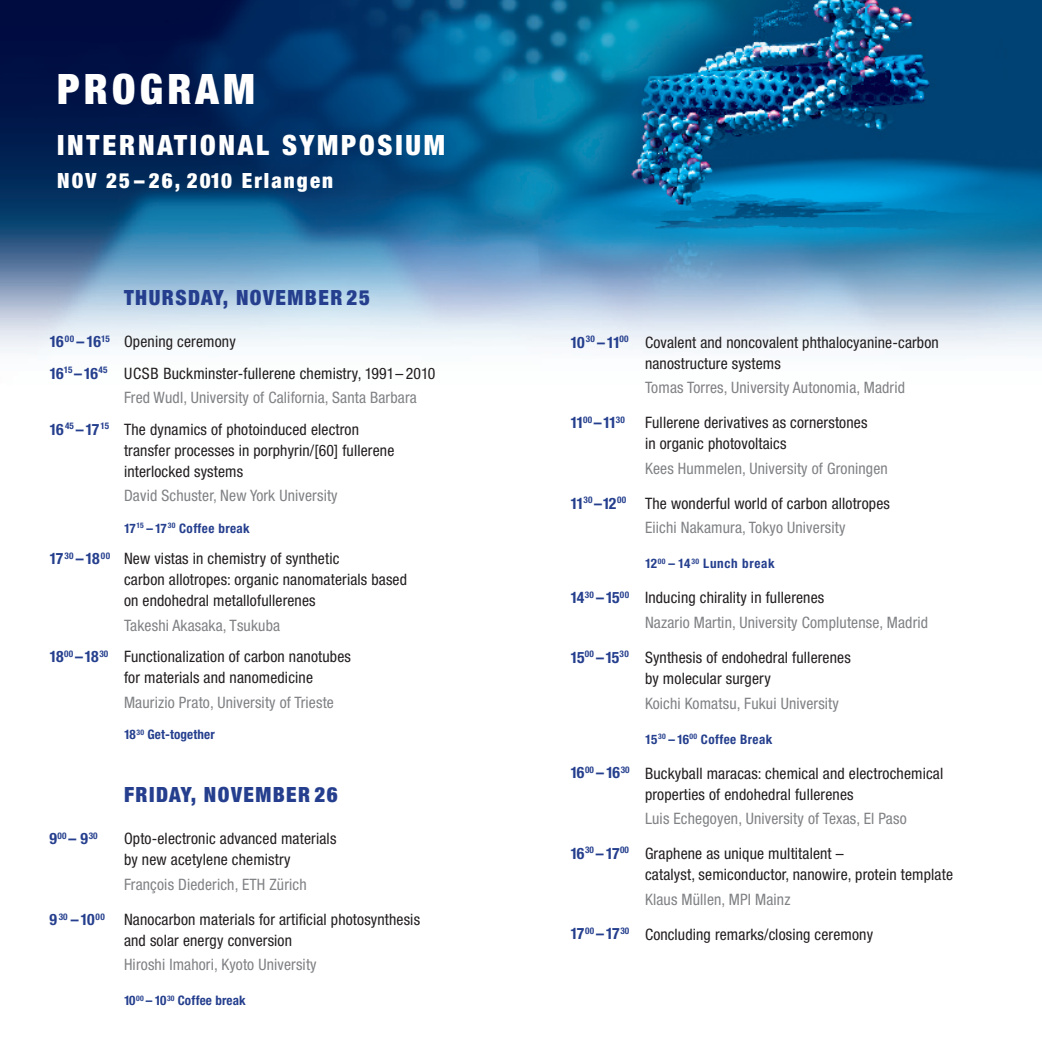
<style>
.page{position:relative;width:1042px;height:1042px;background:#fff}
.page>*{position:absolute;margin:0;border:0;box-sizing:border-box;transform-origin:0 0}
.t1{font:900 condensed 42px "Helvetica Neue";letter-spacing:.1em;color:#fff}
.t2{font:900 condensed 28px "Helvetica Neue";letter-spacing:.1em;color:#fff}
.t3{font:900 condensed 21px "Helvetica Neue";letter-spacing:.07em;color:#253f8e}
.t4{font:900 condensed 21px "Helvetica Neue";letter-spacing:.1em;color:#fff}
.t5{font:condensed 15.75px/21px "Helvetica Neue";letter-spacing:.01em;color:#231f20}
.t6{font:condensed 15.75px "Helvetica Neue";letter-spacing:.01em;color:#808285}
.t7{font:700 condensed 15.75px/31.5px "Helvetica Neue";letter-spacing:-.08em;color:#253f8e}
.t8{font:700 condensed 13.12px "Helvetica Neue";letter-spacing:.03em;color:#253f8e}
.t9{font:700 condensed 13.12px "Helvetica Neue";letter-spacing:.01em;color:#253f8e}
.t10{font:700 condensed 13.12px "Helvetica Neue";letter-spacing:.05em;color:#253f8e}
.t11{font:700 condensed 9.1px "Helvetica Neue";color:#253f8e}
.s1{font-size:15.75px}
</style>
<div class="page">
<img style="left:0;top:0;width:1042px;height:353px">
<h1 class="t1" style="left:57px;top:63px;width:199px">PROGRAM</h1>
<h2 class="t2" style="left:57px;top:128px;width:389px">INTERNATIONAL SYMPOSIUM</h2>
<h3 class="t4" style="left:57px;top:168px;width:277px">NOV 25–26, 2010 ERLANGEN</h3>
<p class="t7" style="left:50px;top:326px;width:62px">16<sup>00</sup> –16<sup>15<br></sup>16<sup>15</sup> –16<sup>45</sup></p>
<p class="t7" style="left:50px;top:413px;width:61px">16<sup>45</sup> –17<sup>15</sup></p>
<p class="t7" style="left:50px;top:543px;width:62px">17<sup>30</sup> –18<sup>00</sup></p>
<p class="t7" style="left:50px;top:641px;width:60px">18<sup>00</sup> –18<sup>30</sup></p>
<h3 class="t3" style="left:124px;top:285px;width:38px">THURS</h3>
<h3 class="t3" style="left:188px;top:285px;width:76px">DAY, NOVEM</h3>
<h3 class="t3" style="left:305px;top:285px;width:67px">BER 25</h3>
<p class="t5" style="left:124px;top:326px;width:313px;line-height:31.5px">Opening ceremony<br>UCSB Buckminster-fullerene chemistry, 1991 – 2010</p>
<p class="t6" style="left:124px;top:388px;width:294px">Fred Wudl, University of California, Santa Barbara</p>
<p class="t5" style="left:124px;top:418px;width:272px">The dynamics of photoinduced electron transfer processes in porphyrin/[60] fullerene interlocked systems</p>
<p class="t6" style="left:124px;top:486px;width:215px">David Schuster, New York University</p>
<p class="t8" style="left:124px;top:520px;width:127px">17<sup>15</sup> – 17<sup>30</sup> Coffee break</p>
<p class="t5" style="left:124px;top:548px;width:284px">New vistas in chemistry of synthetic<br>carbon allotropes: organic nanomaterials based on endohedral metallofullerenes</p>
<p class="t6" style="left:124px;top:616px;width:158px">Takeshi Akasaka, Tsukuba</p>
<p class="t5" style="left:124px;top:646px;width:228px">Functionalization of carbon nanotubes for materials and nanomedicine</p>
<p class="t6" style="left:124px;top:693px;width:211px">Maurizio Prato, University of Trieste</p>
<p class="t9" style="left:124px;top:726px;width:92px">18<sup>30</sup> Get-together</p>
<p class="t11" style="left:50px;top:830px;width:49px"><span class="s1">9</span>00 <span class="s1">– 9</span>30</p>
<p class="t7" style="left:50px;top:903px;width:57px">9<sup>30</sup> –10<sup>00</sup></p>
<h3 class="t3" style="left:124px;top:782px;width:108px">FRIDAY, NOVEM</h3>
<h3 class="t3" style="left:273px;top:782px;width:67px">BER 26</h3>
<p class="t5" style="left:124px;top:828px;width:214px">Opto-electronic advanced materials by new acetylene chemistry</p>
<p class="t6" style="left:124px;top:875px;width:184px">François Diederich, ETH Zürich</p>
<p class="t5" style="left:124px;top:908px;width:297px">Nanocarbon materials for artificial photosynthesis and solar energy conversion</p>
<p class="t6" style="left:124px;top:955px;width:194px">Hiroshi Imahori, Kyoto University</p>
<p class="t9" style="left:124px;top:992px;width:123px">10<sup>00</sup> – 10<sup>30</sup> Coffee break</p>
<p class="t7" style="left:570px;top:326px;width:59px">10<sup>30</sup> –11<sup>00</sup></p>
<p class="t7" style="left:570px;top:406px;width:56px">11<sup>00</sup> –11<sup>30</sup></p>
<p class="t7" style="left:570px;top:487px;width:57px">11<sup>30</sup>–12<sup>00</sup></p>
<p class="t7" style="left:570px;top:581px;width:60px">14<sup>30</sup> –15<sup>00</sup></p>
<p class="t7" style="left:570px;top:641px;width:60px">15<sup>00</sup> –15<sup>30</sup></p>
<p class="t7" style="left:570px;top:756px;width:61px">16<sup>00</sup> –16<sup>30</sup></p>
<p class="t7" style="left:570px;top:837px;width:60px">16<sup>30</sup> –17<sup>00</sup></p>
<p class="t7" style="left:570px;top:917px;width:60px">17<sup>00</sup> –17<sup>30</sup></p>
<p class="t5" style="left:645px;top:332px;width:295px">Covalent and noncovalent phthalocyanine-carbon nanostructure systems</p>
<p class="t6" style="left:645px;top:379px;width:262px">Tomas Torres, University Autonomia, Madrid</p>
<p class="t5" style="left:645px;top:412px;width:224px">Fullerene derivatives as cornerstones in organic photovoltaics</p>
<p class="t6" style="left:645px;top:459px;width:244px">Kees Hummelen, University of Groningen</p>
<p class="t5" style="left:645px;top:493px;width:246px">The wonderful world of carbon allotropes</p>
<p class="t6" style="left:645px;top:519px;width:202px">Eiichi Nakamura, Tokyo University</p>
<p class="t10" style="left:645px;top:556px;width:131px">12<sup>00</sup> – 14<sup>30</sup> Lunch break</p>
<p class="t5" style="left:645px;top:587px;width:181px">Inducing chirality in fullerenes</p>
<p class="t6" style="left:645px;top:613px;width:285px">Nazario Martin, University Complutense, Madrid</p>
<p class="t5" style="left:645px;top:647px;width:207px">Synthesis of endohedral fullerenes by molecular surgery</p>
<p class="t6" style="left:645px;top:694px;width:195px">Koichi Komatsu, Fukui University</p>
<p class="t8" style="left:645px;top:731px;width:129px">15<sup>30</sup> – 16<sup>00</sup> Coffee Break</p>
<p class="t5" style="left:645px;top:762px;width:300px">Buckyball maracas: chemical and electrochemical properties of endohedral fullerenes</p>
<p class="t6" style="left:645px;top:809px;width:263px">Luis Echegoyen, University of Texas, El Paso</p>
<p class="t5" style="left:645px;top:843px;width:309px">Graphene as unique multitalent –<br>catalyst, semiconductor, nanowire, protein template</p>
<p class="t6" style="left:645px;top:890px;width:147px">Klaus Müllen, MPI Mainz</p>
<p class="t5" style="left:645px;top:923px;width:230px">Concluding remarks/closing ceremony</p>
</div>
